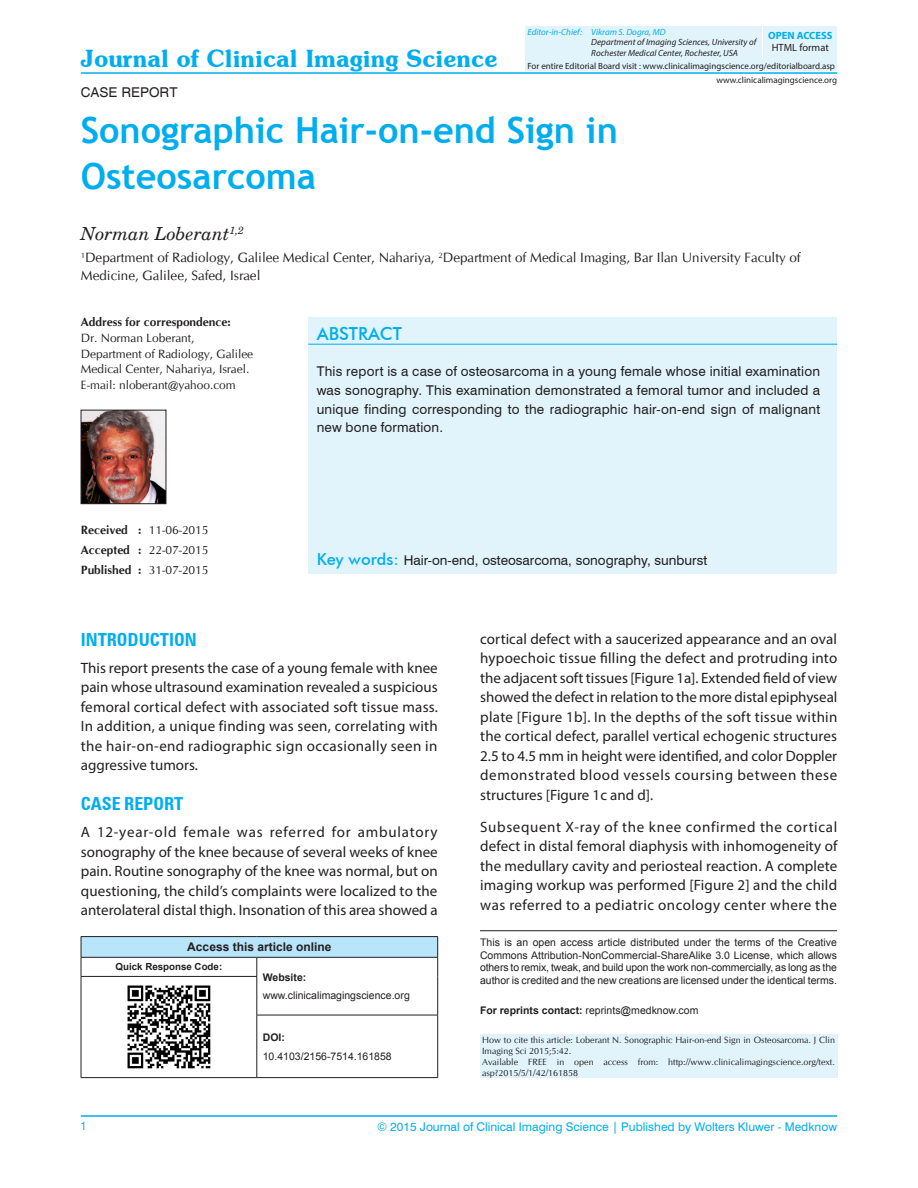
<style>
.page{position:relative;width:918px;height:1188px;background:#fff}
.page>*{position:absolute;margin:0;border:0;box-sizing:border-box;transform-origin:0 0}
.AT{font:700 36px/46.5px "Trebuchet MS";color:#00aeef}
.JCIS{font:600 24px "Souvenir IT Cby BT";color:#00aeef}
.t1{font:700 condensed 18px "Zurich BT";color:#00aeef}
.AU{font:italic 18px "New Century Schlbk";color:#231f20}
.ABSH{font:500 18px "Futura BT";color:#00aeef}
.TX{font:15px/19.5px "Myriad Pro";letter-spacing:.02em;color:#231f20;text-align:justify}
.ABS{font:13.5px/18.9px "Swiss 721 BT";letter-spacing:.015em;color:#231f20;text-align:justify}
.AFF{font:13.5px/17.5px "CG Omega";color:#231f20}
.KWD{font:13.5px "Swiss 721 BT";color:#231f20}
.AH{font:13.5px "Helvetica";color:#231f20}
.ADD{font:12px/15.6px "CG Omega";color:#231f20}
.VRF{font:12px "Swiss 721 BT";color:#00aeef}
.HIS{font:12px "CG Omega";color:#231f20}
.ATAO{font:700 12px "Arial";color:#231f20}
.HIS-2{font:700 12px "CG Omega";color:#231f20}
.V_FOLIO{font:condensed 12px "Helvetica";color:#00aeef}
.Reprint{font:10.5px/12.6px "Arial";color:#231f20;text-align:justify}
.WEB{font:10.5px "Arial";color:#231f20}
.WEB-2{font:700 10.5px "Arial";color:#231f20}
.OA{font:700 10.5px "Myriad Pro";color:#00aeef}
.HF{font:10.5px "Myriad Pro";color:#231f20}
.QRC{font:700 9.75px "Arial";color:#231f20}
.HTC{font:9px/10.8px "CG Omega";color:#231f20}
.E_WEB{font:9px "Myriad Pro";color:#231f20}
.E_AFF{font:italic 9px "Myriad Pro";color:#231f20}
.E_AU{font:italic 9px "Myriad Pro";color:#00aeef}
.s1{font-weight:700}
.s2{font-weight:400}
.s3{font-family:"Futura BT";font-weight:500;font-size:16.5px;color:#00aeef}
</style>
<div class="page">
<hr style="left:81px;top:1116px;width:756px;height:1px;background:#00aeef">
<hr style="left:81px;top:72px;width:756px;height:2px;background:#00aeef">
<div style="left:525px;top:60px;width:312px;height:11px;background:#e1f4fc"></div>
<div style="left:525px;top:26px;width:237px;height:32px;background:#e1f4fc"></div>
<div style="left:764px;top:26px;width:73px;height:32px;background:#e1f4fc"></div>
<div style="left:308px;top:317px;width:529px;height:257px;background:#e1f4fc"></div>
<hr style="left:308px;top:344px;width:529px;height:1px;background:#00aeef">
<div style="left:81px;top:937px;width:357px;height:20px;background:#b9e5fa"></div>
<hr style="left:81px;top:936px;width:176px;height:1px;background:#231f20">
<hr style="left:257px;top:936px;width:181px;height:1px;background:#231f20">
<hr style="left:81px;top:957px;width:176px;height:1px;background:#231f20">
<svg style="left:81px;top:937px;width:1px;height:39px"></svg>
<hr style="left:257px;top:957px;width:181px;height:1px;background:#231f20">
<svg style="left:437px;top:937px;width:1px;height:39px"></svg>
<hr style="left:437px;top:976px;width:1px;height:39px;background:#231f20">
<hr style="left:81px;top:976px;width:176px;height:1px;background:#231f20">
<hr style="left:81px;top:977px;width:1px;height:38px;background:#231f20">
<hr style="left:81px;top:1015px;width:1px;height:62px;background:#231f20">
<hr style="left:437px;top:1015px;width:1px;height:62px;background:#231f20">
<hr style="left:257px;top:1077px;width:181px;height:1px;background:#231f20">
<svg style="left:257px;top:958px;width:1px;height:18px"></svg>
<hr style="left:257px;top:977px;width:1px;height:38px;background:#231f20">
<hr style="left:257px;top:1015px;width:1px;height:62px;background:#231f20">
<hr style="left:81px;top:1077px;width:176px;height:1px;background:#231f20">
<hr style="left:257px;top:1015px;width:181px;height:1px;background:#231f20">
<img style="left:127px;top:985px;width:84px;height:84px">
<img style="left:83px;top:412px;width:81px;height:90px">
<div style="left:81px;top:410px;width:85px;height:94px;border:1px solid #231f20"></div>
<hr style="left:480px;top:930px;width:357px;height:1px;background:#231f20">
<div style="left:480px;top:1034px;width:357px;height:44px;background:#e1f4fc"></div>
<p class="JCIS" style="left:81px;top:44px;width:418px">Journal of Clinical Imaging Science</p>
<p class="AH" style="left:81px;top:85px;width:98px">CASE REPORT</p>
<p class="E_AU" style="left:528px;top:26px;width:140px">Editor‑in‑Chief: Vikram S. Dogra, MD</p>
<p class="E_AFF" style="left:591px;top:37px;width:167px">Department of Imaging Sciences, University of</p>
<p class="E_AFF" style="left:591px;top:48px;width:148px">Rochester Medical Center, Rochester, USA</p>
<p class="OA" style="left:768px;top:28px;width:66px">OPEN ACCESS</p>
<p class="HF" style="left:772px;top:41px;width:59px">HTML format</p>
<p class="E_WEB" style="left:528px;top:60px;width:309px">For entire Editorial Board visit : www.clinicalimagingscience.org/editorialboard.asp</p>
<p class="E_WEB" style="left:716px;top:74px;width:122px">www.clinicalimagingscience.org</p>
<p class="AT" style="left:81px;top:107px;width:539px">Sonographic Hair‑on‑end Sign in<br>Osteosarcoma</p>
<p class="AU" style="left:81px;top:223px;width:165px">Norman Loberant<sup>1,2</sup></p>
<p class="AFF" style="left:81px;top:249px;width:721px"><sup>1</sup>Department of Radiology, Galilee Medical Center, Nahariya, <sup>2</sup>Department of Medical Imaging, Bar Ilan University Faculty of<br>Medicine, Galilee, Safed, Israel</p>
<p class="ADD" style="left:81px;top:315px;width:174px"><span class="s1">Address for correspondence:<br></span>Dr. Norman Loberant,<br>Department of Radiology, Galilee<br>Medical Center, Nahariya, Israel.<br>E‑mail: nloberant@yahoo.com</p>
<p class="HIS" style="left:81px;top:523px;width:129px"><span class="s1">Received :</span> 11‑06‑2015</p>
<p class="HIS" style="left:81px;top:543px;width:129px"><span class="s1">Accepted :</span> 22‑07‑2015</p>
<p class="HIS-2" style="left:81px;top:562px;width:129px">Published : <span class="s2">31-07-2015</span></p>
<p class="ABSH" style="left:317px;top:322px;width:87px">ABSTRACT</p>
<p class="ABS" style="left:317px;top:361px;width:505px">This report is a case of osteosarcoma in a young female whose initial examination was sonography. This examination demonstrated a femoral tumor and included a unique finding corresponding to the radiographic hair‑on‑end sign of malignant new bone formation.</p>
<p class="KWD" style="left:317px;top:552px;width:392px"><span class="s3">Key words:</span> Hair‑on‑end, osteosarcoma, sonography, sunburst</p>
<h1 class="t1" style="left:81px;top:628px;width:117px">INTRODUCTION</h1>
<p class="TX" style="left:81px;top:658px;width:359px">This report presents the case of a young female with knee pain whose ultrasound examination revealed a suspicious femoral cortical defect with associated soft tissue mass.<br>In addition, a unique finding was seen, correlating with the hair‑on‑end radiographic sign occasionally seen in aggressive tumors.</p>
<h1 class="t1" style="left:81px;top:793px;width:104px">CASE REPORT</h1>
<p class="TX" style="left:81px;top:822px;width:358px">A 12‑year‑old female was referred for ambulatory sonography of the knee because of several weeks of knee pain. Routine sonography of the knee was normal, but on questioning, the child’s complaints were localized to the anterolateral distal thigh. Insonation of this area showed a</p>
<p class="ATAO" style="left:187px;top:939px;width:146px">Access this article online</p>
<p class="QRC" style="left:116px;top:961px;width:108px">Quick Response Code:</p>
<p class="WEB-2" style="left:263px;top:970px;width:45px">Website:</p>
<p class="WEB" style="left:263px;top:989px;width:149px">www.clinicalimagingscience.org</p>
<p class="WEB-2" style="left:263px;top:1030px;width:24px">DOI:</p>
<p class="WEB" style="left:263px;top:1049px;width:131px">10.4103/2156-7514.161858</p>
<p class="TX" style="left:480px;top:629px;width:359px">cortical defect with a saucerized appearance and an oval hypoechoic tissue filling the defect and protruding into the adjacent soft tissues [Figure 1a]. Extended field of view showed the defect in relation to the more distal epiphyseal plate [Figure 1b]. In the depths of the soft tissue within the cortical defect, parallel vertical echogenic structures 2.5 to 4.5 mm in height were identified, and color Doppler demonstrated blood vessels coursing between these structures [Figure 1c and d].</p>
<p class="TX" style="left:480px;top:817px;width:359px">Subsequent X‑ray of the knee confirmed the cortical defect in distal femoral diaphysis with inhomogeneity of the medullary cavity and periosteal reaction. A complete imaging workup was performed [Figure 2] and the child was referred to a pediatric oncology center where the</p>
<p class="Reprint" style="left:480px;top:936px;width:359px">This is an open access article distributed under the terms of the Creative Commons Attribution‑NonCommercial‑ShareAlike 3.0 License, which allows others to remix, tweak, and build upon the work non‑commercially, as long as the author is credited and the new creations are licensed under the identical terms.</p>
<p class="Reprint" style="left:480px;top:1004px;width:220px"><span class="s1">For reprints contact:</span> reprints@medknow.com</p>
<p class="HTC" style="left:482px;top:1035px;width:354px">How to cite this article: Loberant N. Sonographic Hair-on-end Sign in Osteosarcoma. J Clin<br>Imaging Sci 2015;5:42.</p>
<p class="HTC" style="left:482px;top:1057px;width:354px">Available FREE in open access from: http://www.clinicalimagingscience.org/text. asp?2015/5/1/42/161858</p>
<p class="V_FOLIO" style="left:81px;top:1119px;width:7px">1</p>
<p class="VRF" style="left:377px;top:1119px;width:462px">© 2015 Journal of Clinical Imaging Science | Published by Wolters Kluwer - Medknow</p>
</div>
